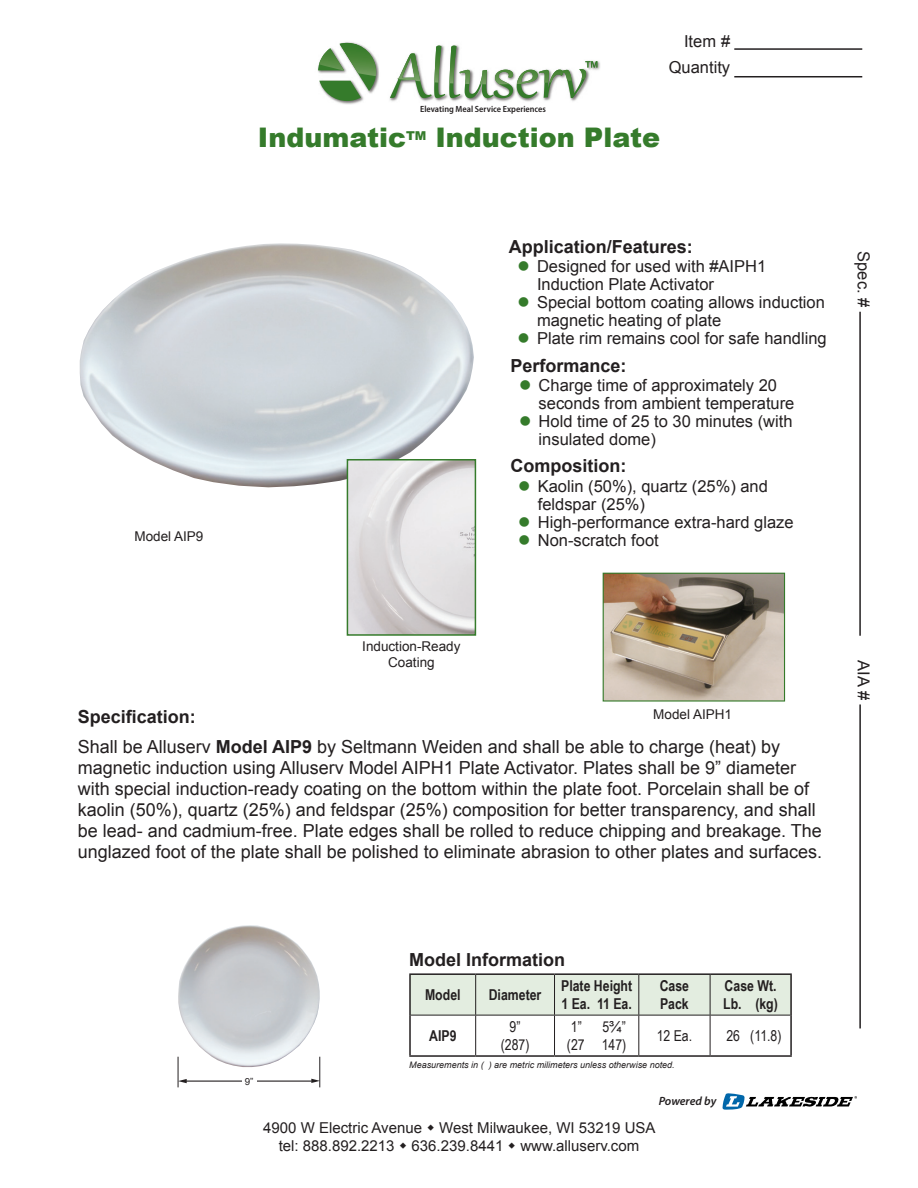
<style>
.page{position:relative;width:918px;height:1188px;background:#fff}
.page>*{position:absolute;margin:0;border:0;box-sizing:border-box;transform-origin:0 0}
.t1{font:900 27px "Arial";color:#357b2b}
.t2{font:18px/21px "Arial";color:#231f20}
.t3{font:700 18px "Arial";color:#231f20}
.t4{font:16.5px/18px "Arial";color:#231f20}
.t5{font:15px "Arial";color:#231f20}
.t6{font:700 15px/18px "Arial Narrow";color:#231f20}
.t7{font:15px/18px "Arial Narrow";color:#231f20;text-align:right}
.t8{font:13.5px/16.2px "Arial";color:#231f20;text-align:center}
.t9{font:italic 600 12px "Myriad Pro";letter-spacing:-.01em;color:#231f20}
.t10{font:9.75px "Arial";color:#231f20}
.t11{font:italic 9px "Arial";color:#231f20}
.t12{font:600 semi-condensed 9px "Myriad Pro";color:#231f20}
.s1{color:#357b2b}
.s2{font-weight:700}
.s3{font-family:"Arial"}
</style>
<div class="page">
<img style="left:317px;top:42px;width:283px;height:63px">
<svg style="left:318px;top:43px;width:279px;height:58px"></svg>
<hr style="left:734px;top:48px;width:128px;height:2px;background:#231f20">
<hr style="left:734px;top:76px;width:128px;height:1px;background:#231f20">
<hr style="left:859px;top:312px;width:2px;height:324px;background:#231f20">
<hr style="left:859px;top:704px;width:2px;height:324px;background:#231f20">
<img style="left:80px;top:243px;width:394px;height:244px">
<svg style="left:723px;top:1093px;width:134px;height:17px"></svg>
<img style="left:605px;top:575px;width:178px;height:125px">
<div style="left:603px;top:573px;width:182px;height:129px;border:1px solid #357b2b"></div>
<img style="left:350px;top:462px;width:123px;height:171px">
<div style="left:347px;top:459px;width:129px;height:177px;border:2px solid #357b2b"></div>
<img style="left:178px;top:925px;width:142px;height:142px">
<svg style="left:311px;top:1079px;width:9px;height:4px"></svg>
<hr style="left:185px;top:1081px;width:127px;height:1px;background:#231f20">
<div style="left:242px;top:1076px;width:14px;height:11px;background:#fff"></div>
<hr style="left:320px;top:1057px;width:1px;height:30px;background:#231f20">
<svg style="left:179px;top:1079px;width:8px;height:4px"></svg>
<hr style="left:178px;top:1057px;width:1px;height:30px;background:#231f20">
<div style="left:411px;top:975px;width:379px;height:40px;background:#e3ede0"></div>
<hr style="left:639px;top:1015px;width:71px;height:1px;background:#231f20">
<hr style="left:411px;top:1015px;width:65px;height:1px;background:#231f20">
<hr style="left:476px;top:1015px;width:79px;height:1px;background:#231f20">
<hr style="left:555px;top:1015px;width:84px;height:1px;background:#231f20">
<hr style="left:710px;top:1015px;width:80px;height:1px;background:#231f20">
<hr style="left:475px;top:975px;width:1px;height:40px;background:#231f20">
<hr style="left:638px;top:975px;width:1px;height:40px;background:#231f20">
<hr style="left:475px;top:1015px;width:1px;height:40px;background:#231f20">
<hr style="left:554px;top:1015px;width:1px;height:40px;background:#231f20">
<hr style="left:638px;top:1015px;width:1px;height:40px;background:#231f20">
<hr style="left:710px;top:1015px;width:1px;height:40px;background:#231f20">
<hr style="left:554px;top:975px;width:1px;height:40px;background:#231f20">
<hr style="left:710px;top:975px;width:1px;height:40px;background:#231f20">
<hr style="left:409px;top:973px;width:67px;height:2px;background:#231f20">
<hr style="left:409px;top:975px;width:2px;height:40px;background:#231f20">
<hr style="left:476px;top:973px;width:79px;height:2px;background:#231f20">
<hr style="left:639px;top:973px;width:71px;height:2px;background:#231f20">
<hr style="left:555px;top:973px;width:84px;height:2px;background:#231f20">
<hr style="left:710px;top:973px;width:82px;height:2px;background:#231f20">
<hr style="left:409px;top:1015px;width:2px;height:40px;background:#231f20">
<hr style="left:790px;top:1015px;width:2px;height:40px;background:#231f20">
<hr style="left:409px;top:1055px;width:67px;height:2px;background:#231f20">
<hr style="left:476px;top:1055px;width:79px;height:2px;background:#231f20">
<hr style="left:555px;top:1055px;width:84px;height:2px;background:#231f20">
<hr style="left:639px;top:1055px;width:71px;height:2px;background:#231f20">
<hr style="left:710px;top:1055px;width:82px;height:2px;background:#231f20">
<hr style="left:790px;top:975px;width:2px;height:40px;background:#231f20">
<p class="t8" style="left:134px;top:528px;width:71px">Model AIP9</p>
<p class="t4" style="left:684px;top:32px;width:48px">Item #</p>
<p class="t4" style="left:669px;top:59px;width:63px">Quantity</p>
<p class="t12" style="left:420px;top:104px;width:127px">Elevating Meal Service Experiences</p>
<p class="t1" style="left:258px;top:118px;width:404px">Indumatic<sup>TM</sup> Induction Plate</p>
<p class="t3" style="left:509px;top:234px;width:186px">Application/Features:</p>
<p class="t4" style="left:518px;top:258px;width:250px"><span class="s1">●</span> Designed for used with #AIPH1</p>
<p class="t4" style="left:537px;top:276px;width:179px">Induction Plate Activator</p>
<p class="t4" style="left:537px;top:294px;width:289px;text-indent:-20px"><span class="s1">●</span> Special bottom coating allows induction magnetic heating of plate</p>
<p class="t4" style="left:518px;top:330px;width:311px"><span class="s1">●</span> Plate rim remains cool for safe handling</p>
<p class="t3" style="left:511px;top:353px;width:118px">Performance:</p>
<p class="t4" style="left:519px;top:377px;width:259px"><span class="s1">●</span> Charge time of approximately 20</p>
<p class="t4" style="left:539px;top:395px;width:257px">seconds from ambient temperature</p>
<p class="t4" style="left:519px;top:413px;width:275px"><span class="s1">●</span> Hold time of 25 to 30 minutes (with</p>
<p class="t4" style="left:539px;top:431px;width:119px">insulated dome)</p>
<p class="t3" style="left:511px;top:454px;width:117px">Composition:</p>
<p class="t4" style="left:518px;top:477px;width:251px"><span class="s1">●</span> Kaolin (50%), quartz (25%) and</p>
<p class="t4" style="left:538px;top:495px;width:109px">feldspar (25%)</p>
<p class="t4" style="left:518px;top:513px;width:277px"><span class="s1">●</span> High-performance extra-hard glaze</p>
<p class="t4" style="left:518px;top:531px;width:142px"><span class="s1">●</span> Non-scratch foot</p>
<p class="t4" style="left:873px;top:251px;width:58px;rotate:90deg">Spec. #</p>
<p class="t8" style="left:362px;top:638px;width:100px">Induction-Ready<br>Coating</p>
<p class="t8" style="left:653px;top:706px;width:80px">Model AIPH1</p>
<p class="t3" style="left:78px;top:705px;width:120px">Specification:</p>
<p class="t2" style="left:78px;top:736px;width:746px">Shall be Alluserv <span class="s2">Model AIP9</span> by Seltmann Weiden and shall be able to charge (heat) by magnetic induction using Alluserv Model AIPH1 Plate Activator. Plates shall be 9” diameter with special induction-ready coating on the bottom within the plate foot. Porcelain shall be of kaolin (50%), quartz (25%) and feldspar (25%) composition for better transparency, and shall be lead- and cadmium-free. Plate edges shall be rolled to reduce chipping and breakage. The unglazed foot of the plate shall be polished to eliminate abrasion to other plates and surfaces.</p>
<p class="t3" style="left:409px;top:948px;width:158px">Model Information</p>
<p class="t6" style="left:425px;top:985px;width:37px">Model</p>
<p class="t6" style="left:489px;top:985px;width:54px">Diameter</p>
<p class="t6" style="left:561px;top:976px;width:73px">Plate Height</p>
<p class="t6" style="left:561px;top:994px;width:72px">1 Ea. 11 Ea.</p>
<p class="t6" style="left:660px;top:976px;width:31px">Case<br>Pack</p>
<p class="t6" style="left:725px;top:976px;width:53px">Case Wt.</p>
<p class="t6" style="left:723px;top:994px;width:56px">Lb. (kg)</p>
<p class="t10" style="left:245px;top:1075px;width:10px">9”</p>
<p class="t7" style="left:567px;top:1017px;width:61px">5<span class="s3">¾</span>”<br>(27 147)</p>
<p class="t7" style="left:657px;top:1026px;width:37px">12 Ea.</p>
<p class="t7" style="left:726px;top:1026px;width:57px">26 (11.8)</p>
<p class="t11" style="left:409px;top:1059px;width:267px">Measurements in ( ) are metric milimeters unless otherwise noted.</p>
<p class="t7" style="left:510px;top:1017px;width:12px">9”</p>
<p class="t7" style="left:501px;top:1035px;width:30px">(287)</p>
<p class="t7" style="left:571px;top:1017px;width:12px">1”</p>
<p class="t6" style="left:429px;top:1026px;width:29px">AIP9</p>
<p class="t9" style="left:659px;top:1095px;width:59px">Powered by</p>
<p class="t5" style="left:263px;top:1118px;width:394px">4900 W Electric Avenue West Milwaukee, WI 53219 USA</p>
<p class="t5" style="left:279px;top:1136px;width:362px">tel: 888.892.2213 636.239.8441 www.alluserv.com</p>
<p class="t4" style="left:873px;top:660px;width:41px;rotate:90deg">AIA #</p>
</div>
